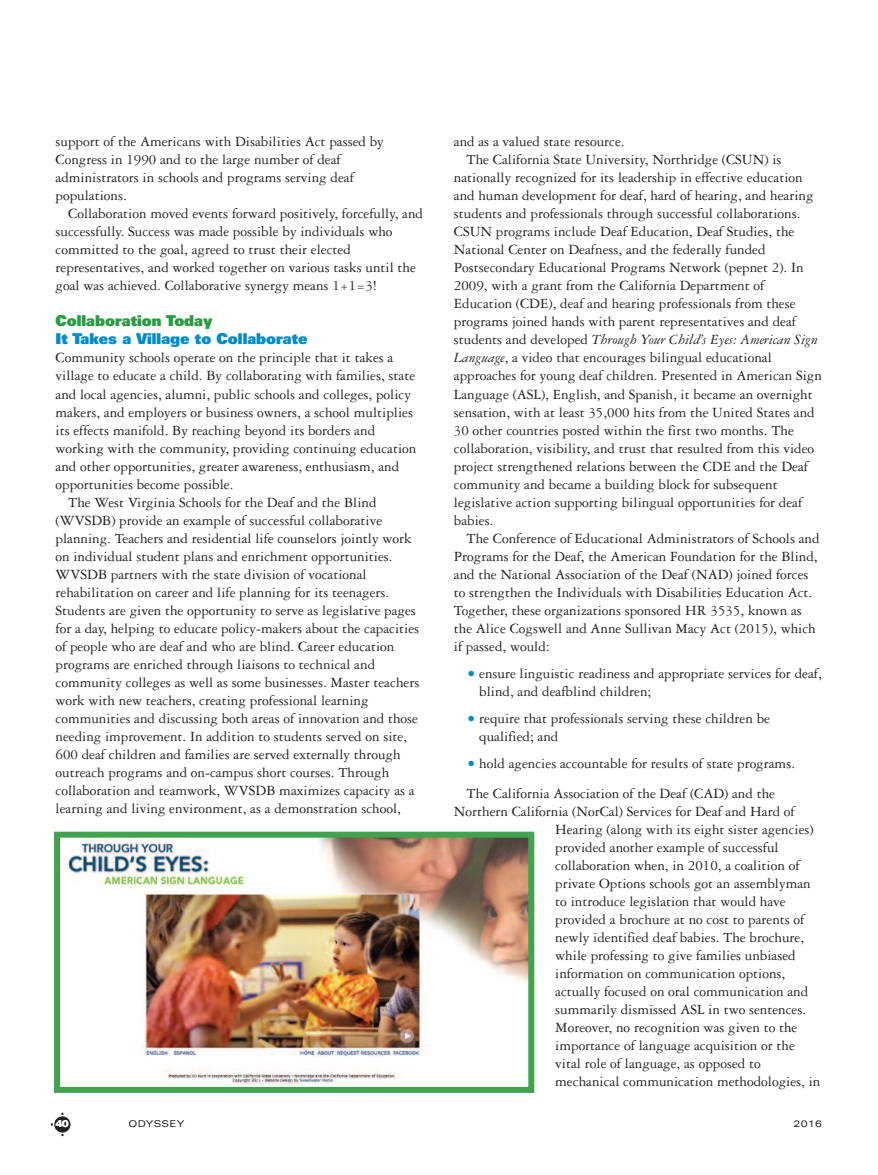
<style>
.page{position:relative;width:878px;height:1175px;background:#fff}
.page>*{position:absolute;margin:0;border:0;box-sizing:border-box;transform-origin:0 0}
.t1{font:15px/18px "Garamond Three";color:#231f20}
.t2{font:italic 15px "Garamond Three";color:#231f20}
.t3{font:900 15px "Univers";color:#008dcd}
.t4{font:900 15px "Univers";color:#269d41}
.t5{font:expanded 9.3px "Univers";letter-spacing:.035em;color:#231f20}
.t6{font:900 expanded 9.3px "Univers";color:#fff}
.s1{font-style:normal}
.s2{font-style:italic}
.s3{font-size:18px;color:#008ec5}
</style>
<div class="page">
<div style="left:54px;top:1116px;width:16px;height:16px;background:#231f20;border-radius:50%"></div>
<img style="left:65px;top:838px;width:462px;height:247px">
<div style="left:54px;top:831px;width:480px;height:261px;border:6px solid #41a34d"></div>
<p class="t1" style="left:55px;top:134px;width:330px">support of the Americans with Disabilities Act passed by Congress in 1990 and to the large number of deaf administrators in schools and programs serving deaf populations.</p>
<p class="t1" style="left:55px;top:206px;width:369px;text-indent:13px">Collaboration moved events forward positively, forcefully, and successfully. Success was made possible by individuals who committed to the goal, agreed to trust their elected representatives, and worked together on various tasks until the goal was achieved. Collaborative synergy means 1+1=3!</p>
<p class="t4" style="left:56px;top:316px;width:159px">Collaboration Today</p>
<p class="t3" style="left:55px;top:334px;width:253px">It Takes a Village to Collaborate</p>
<p class="t1" style="left:56px;top:350px;width:339px">Community schools operate on the principle that it takes a</p>
<p class="t1" style="left:55px;top:368px;width:361px">village to educate a child. By collaborating with families, state</p>
<p class="t1" style="left:55px;top:386px;width:357px">and local agencies, alumni, public schools and colleges, policy</p>
<p class="t1" style="left:55px;top:404px;width:359px">makers, and employers or business owners, a school multiplies</p>
<p class="t1" style="left:55px;top:422px;width:321px">its effects manifold. By reaching beyond its borders and</p>
<p class="t1" style="left:55px;top:440px;width:362px">working with the community, providing continuing education</p>
<p class="t1" style="left:55px;top:458px;width:345px">and other opportunities, greater awareness, enthusiasm, and</p>
<p class="t1" style="left:55px;top:476px;width:179px">opportunities become possible.</p>
<p class="t1" style="left:68px;top:494px;width:310px">The West Virginia Schools for the Deaf and the Blind</p>
<p class="t1" style="left:55px;top:512px;width:328px">(WVSDB) provide an example of successful collaborative</p>
<p class="t1" style="left:55px;top:530px;width:358px">planning. Teachers and residential life counselors jointly work</p>
<p class="t1" style="left:55px;top:548px;width:338px">on individual student plans and enrichment opportunities.</p>
<p class="t1" style="left:55px;top:566px;width:313px">WVSDB partners with the state division of vocational</p>
<p class="t1" style="left:55px;top:584px;width:335px">rehabilitation on career and life planning for its teenagers.</p>
<p class="t1" style="left:55px;top:602px;width:362px">Students are given the opportunity to serve as legislative pages</p>
<p class="t1" style="left:55px;top:620px;width:365px">for a day, helping to educate policy-makers about the capacities</p>
<p class="t1" style="left:55px;top:638px;width:340px">of people who are deaf and who are blind. Career education</p>
<p class="t1" style="left:55px;top:656px;width:321px">programs are enriched through liaisons to technical and</p>
<p class="t1" style="left:55px;top:674px;width:365px">community colleges as well as some businesses. Master teachers</p>
<p class="t1" style="left:55px;top:692px;width:314px">work with new teachers, creating professional learning</p>
<p class="t1" style="left:55px;top:710px;width:364px">communities and discussing both areas of innovation and those</p>
<p class="t1" style="left:55px;top:728px;width:353px">needing improvement. In addition to students served on site,</p>
<p class="t1" style="left:55px;top:746px;width:346px">600 deaf children and families are served externally through</p>
<p class="t1" style="left:55px;top:764px;width:335px">outreach programs and on-campus short courses. Through</p>
<p class="t1" style="left:55px;top:782px;width:361px">collaboration and teamwork, WVSDB maximizes capacity as a</p>
<p class="t1" style="left:55px;top:800px;width:347px">learning and living environment, as a demonstration school,</p>
<p class="t1" style="left:454px;top:134px;width:172px">and as a valued state resource.</p>
<p class="t1" style="left:466px;top:152px;width:316px">The California State University, Northridge (CSUN) is</p>
<p class="t1" style="left:454px;top:170px;width:350px">nationally recognized for its leadership in effective education</p>
<p class="t1" style="left:454px;top:188px;width:361px">and human development for deaf, hard of hearing, and hearing</p>
<p class="t1" style="left:454px;top:206px;width:348px">students and professionals through successful collaborations.</p>
<p class="t1" style="left:454px;top:224px;width:342px">CSUN programs include Deaf Education, Deaf Studies, the</p>
<p class="t1" style="left:454px;top:242px;width:313px">National Center on Deafness, and the federally funded</p>
<p class="t1" style="left:454px;top:260px;width:351px">Postsecondary Educational Programs Network (pepnet 2). In</p>
<p class="t1" style="left:454px;top:278px;width:312px">2009, with a grant from the California Department of</p>
<p class="t1" style="left:454px;top:296px;width:343px">Education (CDE), deaf and hearing professionals from these</p>
<p class="t1" style="left:454px;top:314px;width:343px">programs joined hands with parent representatives and deaf</p>
<p class="t2" style="left:454px;top:334px;width:365px"><span class="s1">students and developed</span> Through Your Child’s Eyes: American Sign</p>
<p class="t1" style="left:454px;top:350px;width:319px"><span class="s2">Language</span>, a video that encourages bilingual educational</p>
<p class="t1" style="left:454px;top:368px;width:369px">approaches for young deaf children. Presented in American Sign</p>
<p class="t1" style="left:454px;top:386px;width:360px">Language (ASL), English, and Spanish, it became an overnight</p>
<p class="t1" style="left:454px;top:404px;width:362px">sensation, with at least 35,000 hits from the United States and</p>
<p class="t1" style="left:454px;top:422px;width:341px">30 other countries posted within the first two months. The</p>
<p class="t1" style="left:454px;top:440px;width:362px">collaboration, visibility, and trust that resulted from this video</p>
<p class="t1" style="left:454px;top:458px;width:356px">project strengthened relations between the CDE and the Deaf</p>
<p class="t1" style="left:454px;top:476px;width:325px">community and became a building block for subsequent</p>
<p class="t1" style="left:454px;top:494px;width:350px">legislative action supporting bilingual opportunities for deaf</p>
<p class="t1" style="left:454px;top:512px;width:41px">babies.</p>
<p class="t1" style="left:466px;top:530px;width:354px">The Conference of Educational Administrators of Schools and</p>
<p class="t1" style="left:454px;top:548px;width:365px">Programs for the Deaf, the American Foundation for the Blind,</p>
<p class="t1" style="left:454px;top:566px;width:356px">and the National Association of the Deaf (NAD) joined forces</p>
<p class="t1" style="left:454px;top:584px;width:360px">to strengthen the Individuals with Disabilities Education Act.</p>
<p class="t1" style="left:454px;top:602px;width:349px">Together, these organizations sponsored HR 3535, known as</p>
<p class="t1" style="left:454px;top:620px;width:363px">the Alice Cogswell and Anne Sullivan Macy Act (2015), which</p>
<p class="t1" style="left:454px;top:638px;width:97px">if passed, would:</p>
<p class="t1" style="left:479px;top:665px;width:344px;text-indent:-12px"><span class="s3">•</span> ensure linguistic readiness and appropriate services for deaf, blind, and deafblind children;</p>
<p class="t1" style="left:479px;top:710px;width:292px;text-indent:-12px"><span class="s3">•</span> require that professionals serving these children be qualified; and</p>
<p class="t1" style="left:466px;top:749px;width:330px;line-height:30px"><span class="s3">•</span> hold agencies accountable for results of state programs.<br>The California Association of the Deaf (CAD) and the</p>
<p class="t1" style="left:555px;top:803px;width:266px;text-indent:-101px">Northern California (NorCal) Services for Deaf and Hard of Hearing (along with its eight sister agencies) provided another example of successful collaboration when, in 2010, a coalition of private Options schools got an assemblyman to introduce legislation that would have provided a brochure at no cost to parents of newly identified deaf babies. The brochure, while professing to give families unbiased information on communication options, actually focused on oral communication and summarily dismissed ASL in two sentences.<br>Moreover, no recognition was given to the importance of language acquisition or the vital role of language, as opposed to mechanical communication methodologies, in</p>
<p class="t6" style="left:56px;top:1120px;width:14px">40</p>
<p class="t5" style="left:128px;top:1120px;width:57px">ODYSSEY</p>
<p class="t5" style="left:793px;top:1120px;width:30px">2016</p>
</div>
